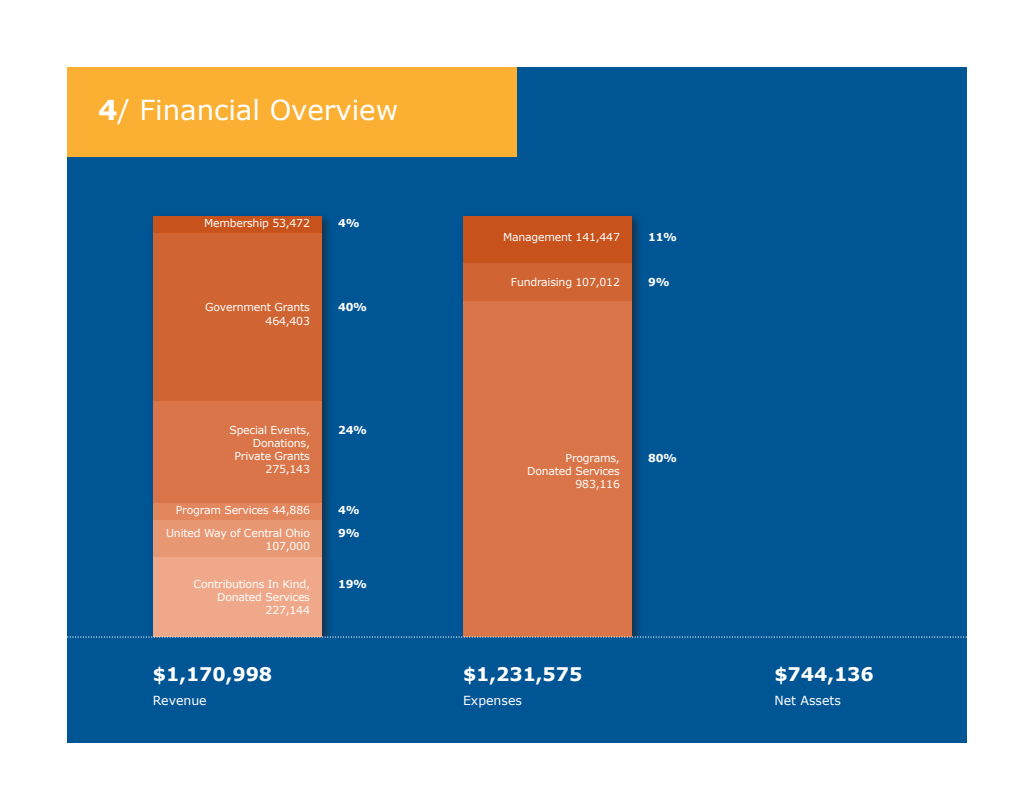
<style>
.page{position:relative;width:1035px;height:810px;background:#fff}
.page>*{position:absolute;margin:0;border:0;box-sizing:border-box;transform-origin:0 0}
.t1{font:27.5px "Verdana";color:#fff}
.t2{font:700 18.75px "Verdana";letter-spacing:-.005em;color:#fff}
.t3{font:12.5px "Verdana";color:#fff}
.t4{font:11px/13.1px "Verdana";letter-spacing:-.02em;color:#fff;text-align:right}
.t5{font:700 11px "Verdana";letter-spacing:-.02em;color:#fff}
.s1{font-weight:700}
</style>
<div class="page">
<div style="left:68px;top:68px;width:900px;height:674px;background:#005595"></div>
<div style="left:151px;top:213px;width:182px;height:436px;background:#231f20;opacity:.6"></div>
<div style="left:461px;top:213px;width:182px;height:436px;background:#231f20;opacity:.6"></div>
<div style="left:463px;top:263px;width:169px;height:38px;background:#d06432"></div>
<div style="left:463px;top:301px;width:169px;height:337px;background:#d97548"></div>
<div style="left:463px;top:216px;width:169px;height:47px;background:#c7521b"></div>
<div style="left:153px;top:519px;width:169px;height:38px;background:#e89773"></div>
<div style="left:153px;top:233px;width:169px;height:168px;background:#d06432"></div>
<div style="left:153px;top:401px;width:169px;height:102px;background:#d97548"></div>
<div style="left:153px;top:503px;width:169px;height:16px;background:#e1865d"></div>
<div style="left:153px;top:557px;width:169px;height:81px;background:#efa889"></div>
<div style="left:153px;top:216px;width:169px;height:17px;background:#c7521b"></div>
<div style="left:68px;top:68px;width:450px;height:90px;background:#fbb033"></div>
<div style="left:68px;top:637px;width:900px;height:105px;background:#005595"></div>
<svg style="left:67px;top:636px;width:901px;height:2px"></svg>
<p class="t1" style="left:98px;top:92px;width:302px"><span class="s1">4</span>/ Financial Overview</p>
<p class="t4" style="left:204px;top:216px;width:107px">Membership 53,472</p>
<p class="t5" style="left:338px;top:216px;width:23px">4%</p>
<p class="t4" style="left:205px;top:300px;width:106px">Government Grants</p>
<p class="t4" style="left:266px;top:314px;width:46px">464,403</p>
<p class="t5" style="left:338px;top:300px;width:31px">40%</p>
<p class="t4" style="left:229px;top:423px;width:82px">Special Events,<br>Donations,</p>
<p class="t4" style="left:235px;top:449px;width:77px">Private Grants</p>
<p class="t4" style="left:266px;top:462px;width:46px">275,143</p>
<p class="t4" style="left:176px;top:503px;width:136px">Program Services 44,886</p>
<p class="t4" style="left:166px;top:526px;width:145px">United Way of Central Ohio</p>
<p class="t4" style="left:266px;top:539px;width:46px">107,000</p>
<p class="t4" style="left:194px;top:577px;width:118px">Contributions In Kind,</p>
<p class="t4" style="left:217px;top:590px;width:94px">Donated Services</p>
<p class="t4" style="left:266px;top:603px;width:46px">227,144</p>
<p class="t2" style="left:153px;top:662px;width:121px">$1,170,998</p>
<p class="t3" style="left:153px;top:692px;width:55px">Revenue</p>
<p class="t5" style="left:338px;top:423px;width:31px">24%</p>
<p class="t5" style="left:338px;top:503px;width:23px">4%</p>
<p class="t5" style="left:338px;top:526px;width:23px">9%</p>
<p class="t5" style="left:338px;top:577px;width:31px">19%</p>
<p class="t4" style="left:503px;top:230px;width:118px">Management 141,447</p>
<p class="t5" style="left:648px;top:230px;width:31px">11%</p>
<p class="t4" style="left:511px;top:275px;width:111px">Fundraising 107,012</p>
<p class="t5" style="left:648px;top:275px;width:23px">9%</p>
<p class="t4" style="left:566px;top:451px;width:56px">Programs,</p>
<p class="t4" style="left:527px;top:464px;width:94px">Donated Services</p>
<p class="t4" style="left:576px;top:477px;width:46px">983,116</p>
<p class="t5" style="left:648px;top:451px;width:31px">80%</p>
<p class="t2" style="left:463px;top:662px;width:121px">$1,231,575</p>
<p class="t3" style="left:463px;top:692px;width:60px">Expenses</p>
<p class="t2" style="left:774px;top:662px;width:101px">$744,136</p>
<p class="t3" style="left:774px;top:692px;width:68px">Net Assets</p>
</div>
